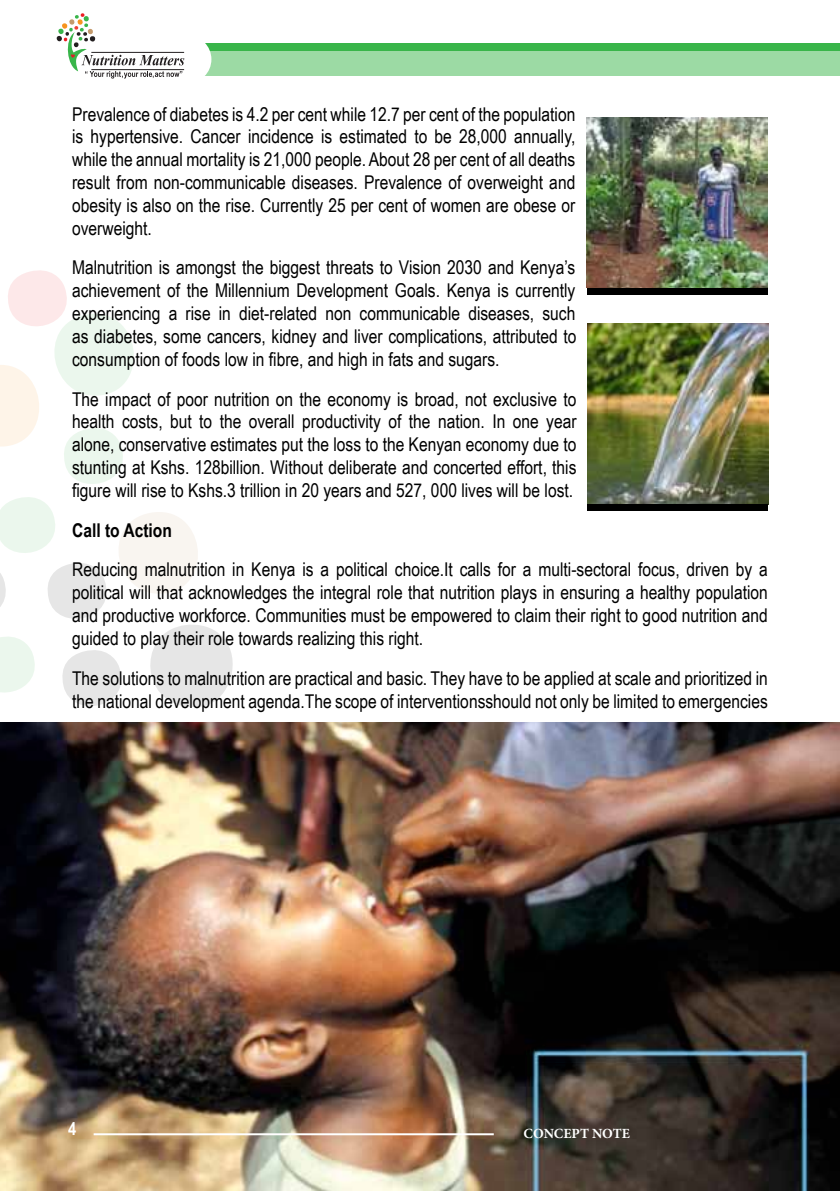
<style>
.page{position:relative;width:840px;height:1191px;background:#fff}
.page>*{position:absolute;margin:0;border:0;box-sizing:border-box;transform-origin:0 0}
.t1{font:19px/22.8px "Arial Narrow";color:#000;text-align:justify}
.t2{font:700 19px "Arial Narrow";color:#000}
.t3{font:700 18px "Arial Narrow";color:#fff}
.t4{font:700 14px "Minion Pro";color:#fff}
</style>
<div class="page">
<svg style="left:0;top:270px;width:233px;height:437px"></svg>
<svg style="left:0;top:561px;width:102px;height:146px"></svg>
<img style="left:587px;top:323px;width:181px;height:181px">
<img style="left:586px;top:118px;width:181px;height:170px">
<div style="left:587px;top:288px;width:180px;height:7px;background:#000"></div>
<div style="left:587px;top:504px;width:180px;height:7px;background:#000"></div>
<div style="left:193px;top:43px;width:646px;height:8px;background:#39b54a"></div>
<div style="left:193px;top:51px;width:646px;height:25px;background:#9cdaa4"></div>
<div style="left:164px;top:36px;width:46px;height:46px;background:#fff;border-radius:50%"></div>
<div style="left:163px;top:35px;width:48px;height:48px;border:2px solid #fff;border-radius:50%"></div>
<svg style="left:56px;top:13px;width:128px;height:66px"></svg>
<img style="left:0;top:722px;width:839px;height:469px">
<hr style="left:94px;top:1133px;width:399px;height:2px;background:#fff">
<p class="t1" style="left:72px;top:102px;width:504px">Prevalence of diabetes is 4.2 per cent while 12.7 per cent of the population is hypertensive. Cancer incidence is estimated to be 28,000 annually, while the annual mortality is 21,000 people. About 28 per cent of all deaths result from non-communicable diseases. Prevalence of overweight and obesity is also on the rise. Currently 25 per cent of women are obese or overweight.</p>
<p class="t1" style="left:72px;top:256px;width:505px">Malnutrition is amongst the biggest threats to Vision 2030 and Kenya’s achievement of the Millennium Development Goals. Kenya is currently experiencing a rise in diet-related non communicable diseases, such as diabetes, some cancers, kidney and liver complications, attributed to consumption of foods low in fibre, and high in fats and sugars.</p>
<p class="t1" style="left:72px;top:387px;width:505px">The impact of poor nutrition on the economy is broad, not exclusive to health costs, but to the overall productivity of the nation. In one year alone, conservative estimates put the loss to the Kenyan economy due to stunting at Kshs. 128billion. Without deliberate and concerted effort, this figure will rise to Kshs.3 trillion in 20 years and 527, 000 lives will be lost.</p>
<p class="t2" style="left:72px;top:515px;width:101px">Call to Action</p>
<p class="t1" style="left:72px;top:557px;width:697px">Reducing malnutrition in Kenya is a political choice.It calls for a multi-sectoral focus, driven by a political will that acknowledges the integral role that nutrition plays in ensuring a healthy population and productive workforce. Communities must be empowered to claim their right to good nutrition and guided to play their role towards realizing this right.</p>
<p class="t1" style="left:72px;top:666px;width:697px">The solutions to malnutrition are practical and basic. They have to be applied at scale and prioritized in the national development agenda.The scope of interventionsshould not only be limited to emergencies</p>
<p class="t3" style="left:68px;top:1114px;width:10px">4</p>
<p class="t4" style="left:523px;top:1125px;width:108px">CONCEPT NOTE</p>
</div>
